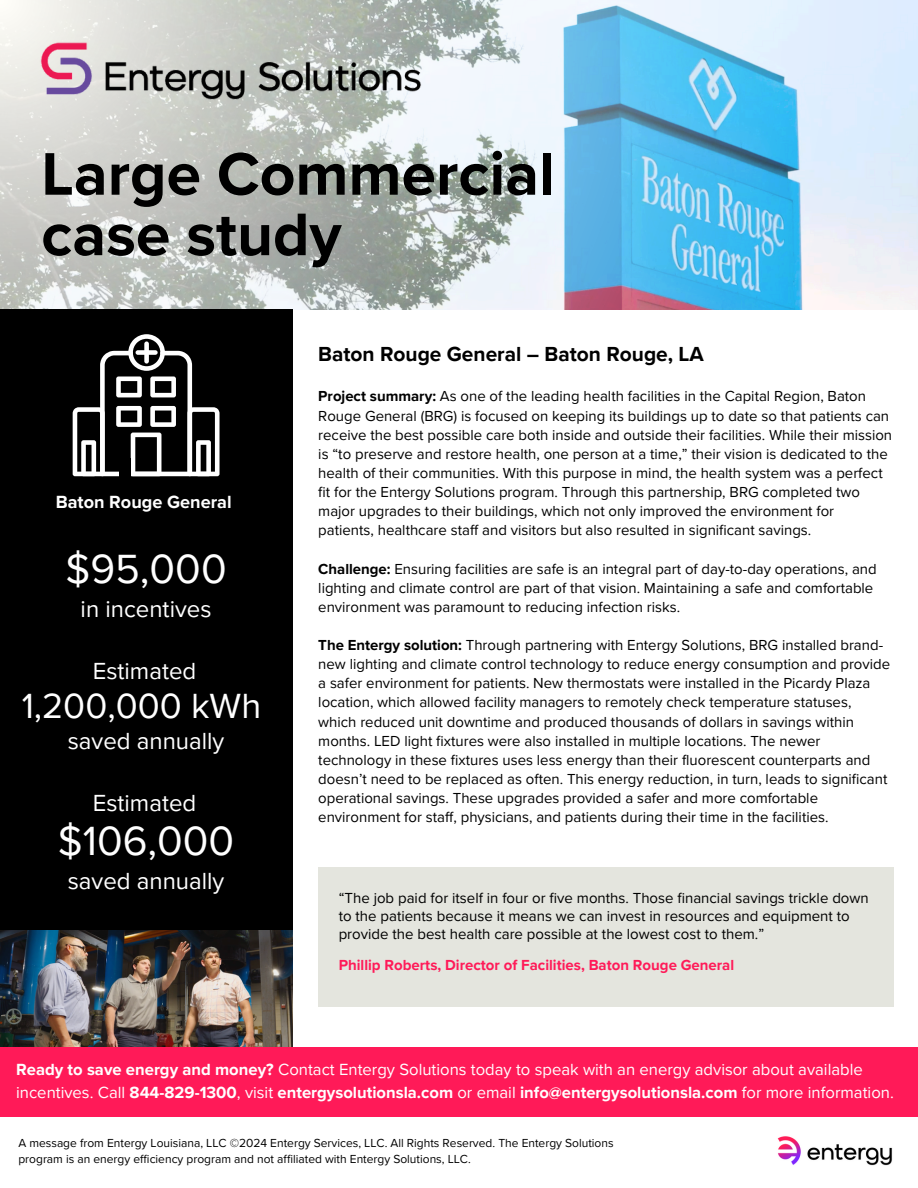
<style>
.page{position:relative;width:918px;height:1188px;background:#fff}
.page>*{position:absolute;margin:0;border:0;box-sizing:border-box;transform-origin:0 0}
.t1{font:700 62.25px/60.4px "Proxima Nova";color:#000}
.t2{font:42px "Proxima Nova";color:#fff}
.t3{font:36px "Proxima Nova";color:#fff}
.t4{font:24px "Proxima Nova";color:#fff}
.t5{font:700 21px "Proxima Nova";color:#000}
.t6{font:700 18.15px "Proxima Nova";color:#fff}
.t7{font:16.65px/22.4px "Proxima Nova";color:#fff}
.t8{font:15px/19.2px "Proxima Nova";color:#000}
.t9{font:700 15px "Proxima Nova";color:#ff1a58}
.t10{font:12px/16.4px "Proxima Nova";color:#000}
.s1{font-weight:700}
</style>
<div class="page">
<svg style="left:0;top:0;width:918px;height:310px;background:#b1ceda"></svg>
<div style="left:0;top:310px;width:292px;height:622px;background:#000"></div>
<img style="left:0;top:930px;width:292px;height:117px">
<div style="left:0;top:1047px;width:918px;height:70px;background:#ff1a58"></div>
<img style="left:777px;top:1136px;width:116px;height:30px">
<svg style="left:73px;top:334px;width:147px;height:142px"></svg>
<div style="left:119px;top:458px;width:12px;height:33px;background:#000"></div>
<img style="left:34px;top:30px;width:397px;height:84px">
<div style="left:318px;top:867px;width:575px;height:139px;background:#e4e5de"></div>
<p class="t1" style="left:41px;top:145px;width:515px">Large Commercial case study</p>
<p class="t6" style="left:56px;top:491px;width:177px">Baton Rouge General</p>
<h5 class="t2" style="left:65px;top:545px;width:163px">$95,000</h5>
<p class="t4" style="left:81px;top:595px;width:132px">in incentives</p>
<p class="t4" style="left:93px;top:657px;width:105px">Estimated</p>
<p class="t3" style="left:22px;top:685px;width:241px">1,200,000 kWh</p>
<p class="t4" style="left:68px;top:727px;width:158px">saved annually</p>
<p class="t4" style="left:93px;top:789px;width:105px">Estimated</p>
<p class="t2" style="left:58px;top:816px;width:178px">$106,000</p>
<p class="t4" style="left:68px;top:866px;width:158px">saved annually</p>
<h4 class="t5" style="left:318px;top:342px;width:387px">Baton Rouge General – Baton Rouge, LA</h4>
<h3 class="t8" style="left:318px;top:387px;width:575px"><span class="s1">Project summary:</span> As one of the leading health facilities in the Capital Region, Baton Rouge General (BRG) is focused on keeping its buildings up to date so that patients can receive the best possible care both inside and outside their facilities. While their mission is “to preserve and restore health, one person at a time,” their vision is dedicated to the health of their communities. With this purpose in mind, the health system was a perfect fit for the Entergy Solutions program. Through this partnership, BRG completed two major upgrades to their buildings, which not only improved the environment for patients, healthcare staff and visitors but also resulted in significant savings.</h3>
<h4 class="t8" style="left:318px;top:559px;width:560px"><span class="s1">Challenge:</span> Ensuring facilities are safe is an integral part of day-to-day operations, and lighting and climate control are part of that vision. Maintaining a safe and comfortable environment was paramount to reducing infection risks.</h4>
<h4 class="t8" style="left:318px;top:636px;width:573px"><span class="s1">The Entergy solution:</span> Through partnering with Entergy Solutions, BRG installed brand&shy;new lighting and climate control technology to reduce energy consumption and provide a safer environment for patients. New thermostats were installed in the Picardy Plaza location, which allowed facility managers to remotely check temperature statuses, which reduced unit downtime and produced thousands of dollars in savings within months. LED light fixtures were also installed in multiple locations. The newer technology in these fixtures uses less energy than their fluorescent counterparts and doesn’t need to be replaced as often. This energy reduction, in turn, leads to significant operational savings. These upgrades provided a safer and more comfortable environment for staff, physicians, and patients during their time in the facilities.</h4>
<h2 class="t8" style="left:339px;top:890px;width:532px;line-height:18px">“The job paid for itself in four or five months. Those financial savings trickle down to the patients because it means we can invest in resources and equipment to provide the best health care possible at the lowest cost to them.”</h2>
<h4 class="t9" style="left:339px;top:956px;width:397px">Phillip Roberts, Director of Facilities, Baton Rouge General</h4>
<h2 class="t7" style="left:16px;top:1059px;width:879px"><span class="s1">Ready to save energy and money?</span> Contact Entergy Solutions today to speak with an energy advisor about available incentives. Call <span class="s1">844-829-1300</span>, visit <span class="s1">entergysolutionsla.com</span> or email <span class="s1">info@entergysolutionsla.com</span> for more information.</h2>
<h4 class="t10" style="left:18px;top:1135px;width:597px">A message from Entergy Louisiana, LLC ©2024 Entergy Services, LLC. All Rights Reserved. The Entergy Solutions program is an energy efficiency program and not affiliated with Entergy Solutions, LLC.</h4>
</div>
